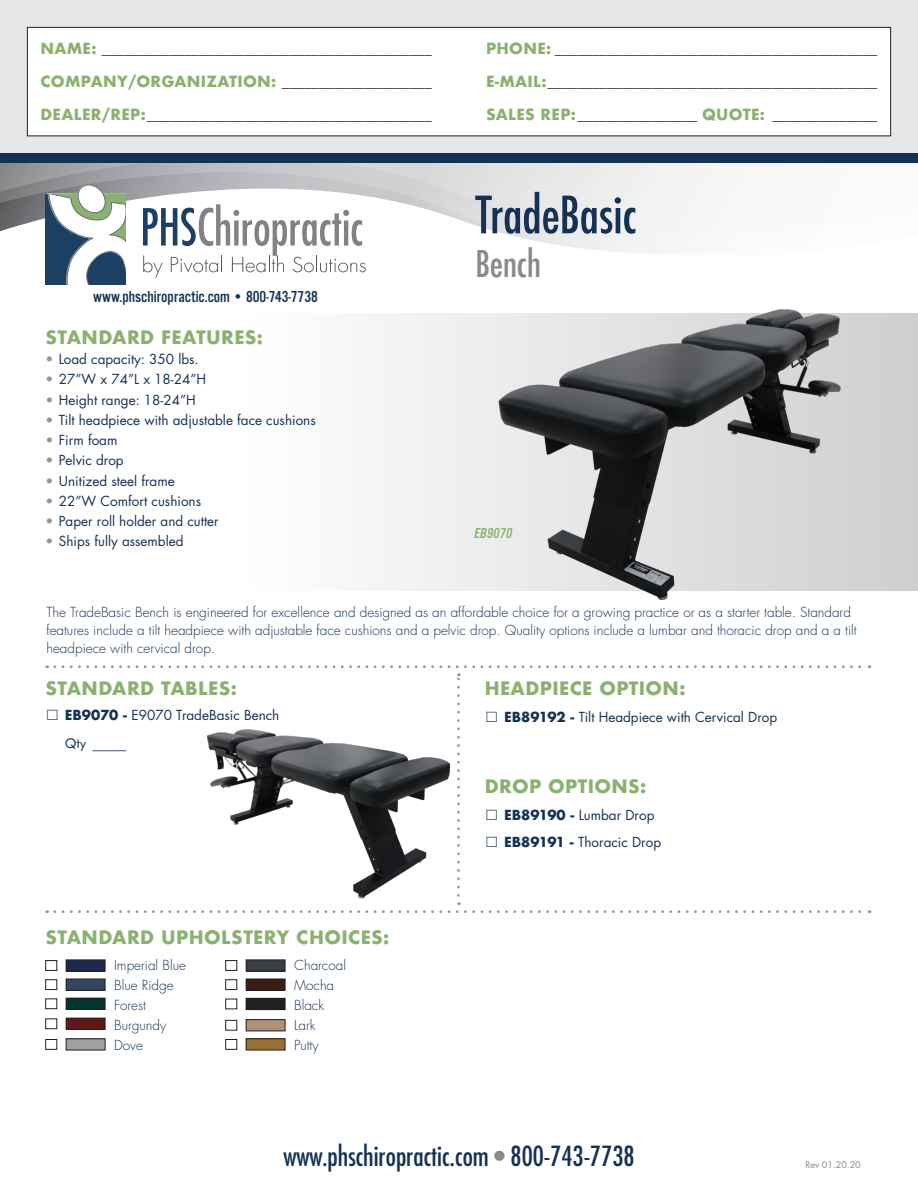
<style>
.page{position:relative;width:918px;height:1188px;background:#fff}
.page>*{position:absolute;margin:0;border:0;box-sizing:border-box;transform-origin:0 0}
.t1{font:500 condensed 49.95px "Futura";letter-spacing:-.01em;color:#153256}
.t2{font:500 condensed 36px "Futura";letter-spacing:-.01em;color:#8a8a8e}
.t3{font:condensed 27px "Futura";color:#153256}
.t4{font:700 18px "Futura";letter-spacing:.02em;color:#8ab26f}
.t5{font:16.5px "Alternate Got No 3 D";color:#153256}
.t6{font:700 15px "Minion Pro";color:#231f20}
.t7{font:700 15px "Futura";letter-spacing:.02em;color:#8ab26f}
.t8{font:italic 15px "Alternate Got No 3 D";color:#8ab26f}
.t9{font:300 13.5px/18px "Futura";color:#153256}
.t10{font:13.5px "Futura";color:#153256}
.t11{font:13.5px "Futura BT";color:#153256}
.t12{font:9px "Futura";color:#8a8a8e}
.s1{font-family:"Futura";color:#8ab26f}
.s2{font-family:"Minion Pro";color:#231f20}
.s3{color:#939598}
.s4{font-weight:700}
.s5{color:#8a8a8e}
</style>
<div class="page">
<svg style="left:383px;top:313px;width:535px;height:278px;fill:#efefef"></svg>
<svg style="left:0;top:162px;width:918px;height:91px"></svg>
<div style="left:0;top:0;width:918px;height:154px;background:#e6e7e9"></div>
<div style="left:27px;top:27px;width:864px;height:109px;background:#fff"></div>
<div style="left:27px;top:27px;width:864px;height:109px;border:1px solid #231f20"></div>
<svg style="left:143px;top:204px;width:223px;height:74px"></svg>
<div style="left:45px;top:193px;width:81px;height:91px;background:#1b4064"></div>
<svg style="left:47px;top:184px;width:79px;height:100px"></svg>
<div style="left:0;top:153px;width:918px;height:9px;background:#153256"></div>
<svg style="left:55px;top:665px;width:815px;height:231px"></svg>
<div style="left:66px;top:960px;width:39px;height:11px;background:#1f2950"></div>
<div style="left:66px;top:960px;width:39px;height:11px;border:1px solid #231f20"></div>
<div style="left:66px;top:1039px;width:39px;height:11px;background:#a29fa4"></div>
<div style="left:66px;top:1038px;width:39px;height:12px;border:1px solid #231f20"></div>
<div style="left:66px;top:979px;width:39px;height:11px;background:#334761"></div>
<div style="left:66px;top:979px;width:39px;height:12px;border:1px solid #231f20"></div>
<div style="left:66px;top:998px;width:39px;height:11px;background:#05332d"></div>
<div style="left:66px;top:998px;width:39px;height:12px;border:1px solid #231f20"></div>
<div style="left:66px;top:1018px;width:39px;height:11px;background:#631818"></div>
<div style="left:66px;top:1018px;width:39px;height:12px;border:1px solid #231f20"></div>
<div style="left:45px;top:960px;width:12px;height:11px;border:1px solid #231f20"></div>
<div style="left:45px;top:979px;width:12px;height:11px;border:1px solid #231f20"></div>
<div style="left:45px;top:999px;width:12px;height:10px;border:1px solid #231f20"></div>
<div style="left:45px;top:1019px;width:12px;height:10px;border:1px solid #231f20"></div>
<div style="left:45px;top:1039px;width:12px;height:11px;border:1px solid #231f20"></div>
<div style="left:246px;top:1020px;width:39px;height:11px;background:#af917a"></div>
<div style="left:246px;top:1019px;width:39px;height:12px;border:1px solid #231f20"></div>
<div style="left:246px;top:960px;width:39px;height:11px;background:#373e44"></div>
<div style="left:246px;top:960px;width:39px;height:11px;border:1px solid #231f20"></div>
<div style="left:246px;top:1039px;width:39px;height:11px;background:#9a6f35"></div>
<div style="left:246px;top:1038px;width:39px;height:12px;border:1px solid #231f20"></div>
<div style="left:246px;top:979px;width:39px;height:11px;background:#391c12"></div>
<div style="left:246px;top:979px;width:39px;height:12px;border:1px solid #231f20"></div>
<div style="left:246px;top:998px;width:39px;height:12px;background:#231f20"></div>
<div style="left:225px;top:960px;width:12px;height:11px;border:1px solid #231f20"></div>
<div style="left:225px;top:979px;width:12px;height:11px;border:1px solid #231f20"></div>
<div style="left:225px;top:999px;width:12px;height:10px;border:1px solid #231f20"></div>
<div style="left:225px;top:1020px;width:12px;height:11px;border:1px solid #231f20"></div>
<div style="left:225px;top:1039px;width:12px;height:11px;border:1px solid #231f20"></div>
<svg style="left:55px;top:902px;width:815px;height:11px"></svg>
<img style="left:488px;top:309px;width:373px;height:292px">
<img style="left:185px;top:724px;width:268px;height:186px">
<p class="t6" style="left:40px;top:39px;width:393px"><span class="s1">NAME:</span> ____________________________________________</p>
<p class="t7" style="left:40px;top:71px;width:393px">COMPANY/ORGANIZATION: <span class="s2">____________________</span></p>
<p class="t6" style="left:40px;top:105px;width:393px"><span class="s1">DEALER/REP:</span>______________________________________</p>
<p class="t5" style="left:93px;top:288px;width:226px">www.phschiropractic.com • 800-743-7738</p>
<p class="t4" style="left:45px;top:324px;width:219px">STANDARD FEATURES:</p>
<p class="t10" style="left:45px;top:350px;width:155px"><span class="s3">•</span> Load capacity: 350 lbs.</p>
<p class="t10" style="left:45px;top:370px;width:162px"><span class="s3">•</span> 27”W x 74”L x 18-24”H</p>
<p class="t10" style="left:45px;top:390px;width:152px"><span class="s3">•</span> Height range: 18-24”H</p>
<p class="t10" style="left:45px;top:411px;width:272px"><span class="s3">•</span> Tilt headpiece with adjustable face cushions</p>
<p class="t10" style="left:45px;top:431px;width:74px"><span class="s3">•</span> Firm foam</p>
<p class="t10" style="left:45px;top:451px;width:80px"><span class="s3">•</span> Pelvic drop</p>
<p class="t10" style="left:45px;top:471px;width:131px"><span class="s3">•</span> Unitized steel frame</p>
<p class="t10" style="left:45px;top:492px;width:157px"><span class="s3">•</span> 22”W Comfort cushions</p>
<p class="t10" style="left:45px;top:512px;width:175px"><span class="s3">•</span> Paper roll holder and cutter</p>
<p class="t10" style="left:45px;top:532px;width:140px"><span class="s3">•</span> Ships fully assembled</p>
<p class="t6" style="left:486px;top:39px;width:393px"><span class="s1">PHONE:</span> ___________________________________________</p>
<p class="t6" style="left:486px;top:72px;width:393px"><span class="s1">E-MAIL:</span>____________________________________________</p>
<p class="t6" style="left:486px;top:105px;width:393px"><span class="s1">SALES REP:</span>________________ <span class="s1">QUOTE:</span> ______________</p>
<p class="t1" style="left:475px;top:183px;width:163px">TradeBasic</p>
<p class="t2" style="left:475px;top:240px;width:67px">Bench</p>
<p class="t8" style="left:474px;top:525px;width:42px">EB9070</p>
<p class="t9" style="left:46px;top:603px;width:812px">The TradeBasic Bench is engineered for excellence and designed as an affordable choice for a growing practice or as a starter table. Standard features include a tilt headpiece with adjustable face cushions and a pelvic drop. Quality options include a lumbar and thoracic drop and a a tilt headpiece with cervical drop.</p>
<p class="t4" style="left:45px;top:676px;width:193px">STANDARD TABLES:</p>
<p class="t10" style="left:45px;top:706px;width:236px">□ <span class="s4">EB9070 -</span> E9070 TradeBasic Bench</p>
<p class="t11" style="left:65px;top:735px;width:63px">Qty _____</p>
<p class="t4" style="left:45px;top:924px;width:346px">STANDARD UPHOLSTERY CHOICES:</p>
<p class="t9" style="left:114px;top:956px;width:73px">Imperial Blue</p>
<p class="t9" style="left:114px;top:976px;width:61px">Blue Ridge</p>
<p class="t9" style="left:114px;top:996px;width:33px">Forest</p>
<p class="t9" style="left:114px;top:1016px;width:54px">Burgundy</p>
<p class="t9" style="left:114px;top:1036px;width:30px">Dove</p>
<p class="t9" style="left:294px;top:956px;width:53px">Charcoal</p>
<p class="t9" style="left:294px;top:976px;width:42px">Mocha</p>
<p class="t9" style="left:294px;top:996px;width:32px">Black</p>
<p class="t9" style="left:294px;top:1016px;width:23px">Lark</p>
<p class="t9" style="left:294px;top:1036px;width:26px">Putty</p>
<p class="t4" style="left:485px;top:676px;width:202px">HEADPIECE OPTION:</p>
<p class="t10" style="left:485px;top:708px;width:294px">□ <span class="s4">EB89192 -</span> Tilt Headpiece with Cervical Drop</p>
<p class="t4" style="left:485px;top:773px;width:163px">DROP OPTIONS:</p>
<p class="t10" style="left:485px;top:805px;width:171px">□ <span class="s4">EB89190 -</span> Lumbar Drop</p>
<p class="t10" style="left:485px;top:832px;width:178px">□ <span class="s4">EB89191 -</span> Thoracic Drop</p>
<p class="t3" style="left:283px;top:1139px;width:353px">www.phschiropractic.com <span class="s5">•</span> 800-743-7738</p>
<p class="t12" style="left:805px;top:1159px;width:57px">Rev 01.20.20</p>
</div>
